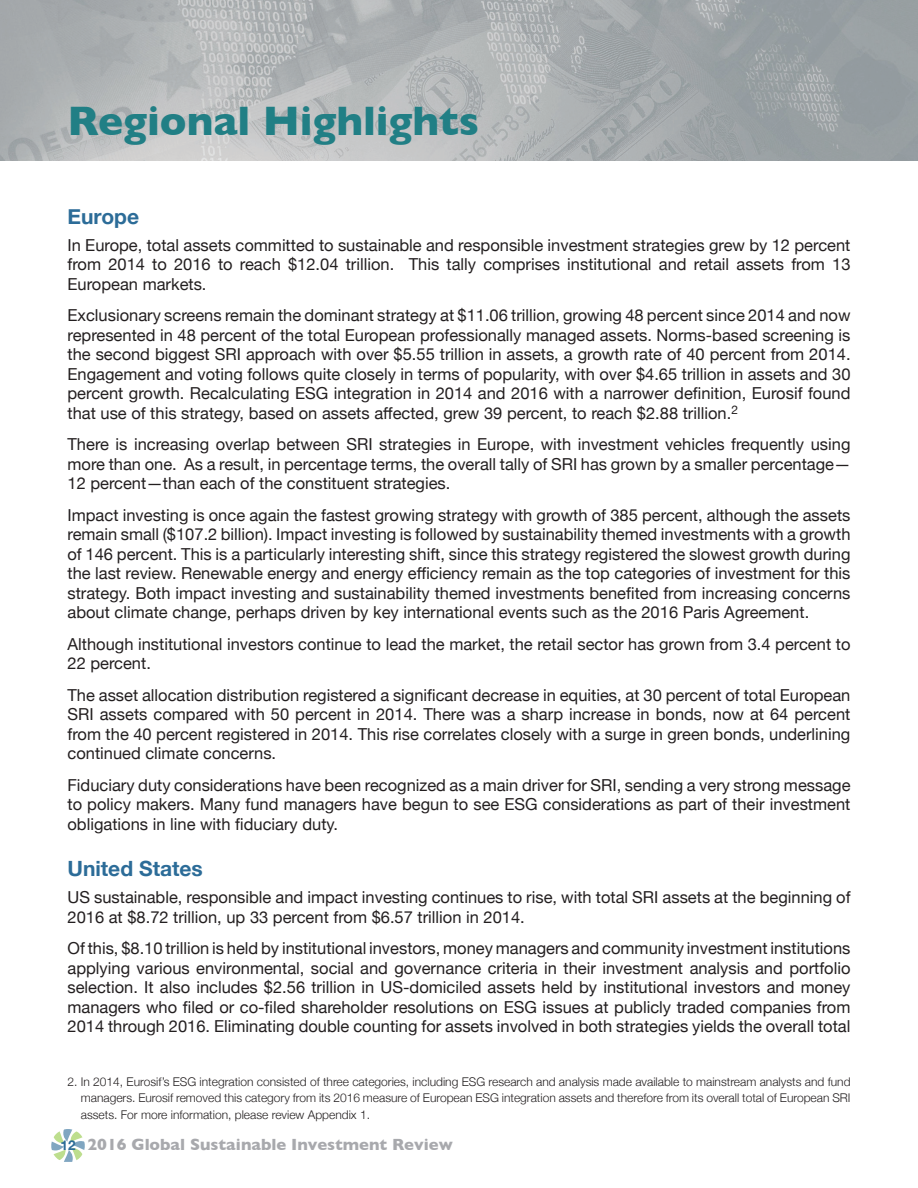
<style>
.page{position:relative;width:918px;height:1188px;background:#fff}
.page>*{position:absolute;margin:0;border:0;box-sizing:border-box;transform-origin:0 0}
.t1{font:700 42px "Gill Sans";color:#217f85}
.t2{font:700 21px "Helvetica Neue";color:#2c6c98}
.t3{font:16.5px/19.5px "Helvetica Neue";color:#231f20;text-align:justify}
.t4{font:700 16.5px "Gill Sans";color:#a8a9ad}
.t5{font:300 12px/16.5px "Helvetica Neue";color:#231f20;text-align:justify}
.s1{font-family:"Helvetica Neue";font-size:13.5px;color:#2c6c98}
</style>
<div class="page">
<svg style="left:51px;top:1129px;width:34px;height:33px"></svg>
<img style="left:0;top:0;width:918px;height:160px">
<h1 class="t1" style="left:68px;top:97px;width:413px">Regional Highlights</h1>
<p class="t2" style="left:68px;top:203px;width:73px">Europe</p>
<p class="t3" style="left:68px;top:235px;width:785px">In Europe, total assets committed to sustainable and responsible investment strategies grew by 12 percent from 2014 to 2016 to reach $12.04 trillion. This tally comprises institutional and retail assets from 13<br>European markets.</p>
<p class="t3" style="left:68px;top:305px;width:785px">Exclusionary screens remain the dominant strategy at $11.06 trillion, growing 48 percent since 2014 and now represented in 48 percent of the total European professionally managed assets. Norms-based screening is the second biggest SRI approach with over $5.55 trillion in assets, a growth rate of 40 percent from 2014.<br>Engagement and voting follows quite closely in terms of popularity, with over $4.65 trillion in assets and 30 percent growth. Recalculating ESG integration in 2014 and 2016 with a narrower definition, Eurosif found that use of this strategy, based on assets affected, grew 39 percent, to reach $2.88 trillion.<sup>2</sup></p>
<p class="t3" style="left:68px;top:434px;width:785px">There is increasing overlap between SRI strategies in Europe, with investment vehicles frequently using more than one. As a result, in percentage terms, the overall tally of SRI has grown by a smaller percentage— 12 percent—than each of the constituent strategies.</p>
<p class="t3" style="left:68px;top:505px;width:785px">Impact investing is once again the fastest growing strategy with growth of 385 percent, although the assets remain small ($107.2 billion). Impact investing is followed by sustainability themed investments with a growth of 146 percent. This is a particularly interesting shift, since this strategy registered the slowest growth during the last review. Renewable energy and energy efficiency remain as the top categories of investment for this strategy. Both impact investing and sustainability themed investments benefited from increasing concerns about climate change, perhaps driven by key international events such as the 2016 Paris Agreement.</p>
<p class="t3" style="left:68px;top:634px;width:784px">Although institutional investors continue to lead the market, the retail sector has grown from 3.4 percent to<br>22 percent.</p>
<p class="t3" style="left:68px;top:685px;width:785px">The asset allocation distribution registered a significant decrease in equities, at 30 percent of total European SRI assets compared with 50 percent in 2014. There was a sharp increase in bonds, now at 64 percent from the 40 percent registered in 2014. This rise correlates closely with a surge in green bonds, underlining continued climate concerns.</p>
<p class="t3" style="left:68px;top:775px;width:785px">Fiduciary duty considerations have been recognized as a main driver for SRI, sending a very strong message to policy makers. Many fund managers have begun to see ESG considerations as part of their investment obligations in line with fiduciary duty.</p>
<p class="t2" style="left:68px;top:856px;width:137px">United States</p>
<p class="t3" style="left:68px;top:887px;width:785px">US sustainable, responsible and impact investing continues to rise, with total SRI assets at the beginning of<br>2016 at $8.72 trillion, up 33 percent from $6.57 trillion in 2014.</p>
<p class="t3" style="left:68px;top:938px;width:785px">Of this, $8.10 trillion is held by institutional investors, money managers and community investment institutions applying various environmental, social and governance criteria in their investment analysis and portfolio selection. It also includes $2.56 trillion in US-domiciled assets held by institutional investors and money managers who filed or co-filed shareholder resolutions on ESG issues at publicly traded companies from 2014 through 2016. Eliminating double counting for assets involved in both strategies yields the overall total</p>
<p class="t5" style="left:81px;top:1073px;width:771px;text-indent:-13px">2. In 2014, Eurosif’s ESG integration consisted of three categories, including ESG research and analysis made available to mainstream analysts and fund managers. Eurosif removed this category from its 2016 measure of European ESG integration assets and therefore from its overall total of European SRI assets. For more information, please review Appendix 1.</p>
<p class="t4" style="left:61px;top:1135px;width:394px"><span class="s1">12</span> 2016 Global Sustainable Investment Review</p>
</div>
